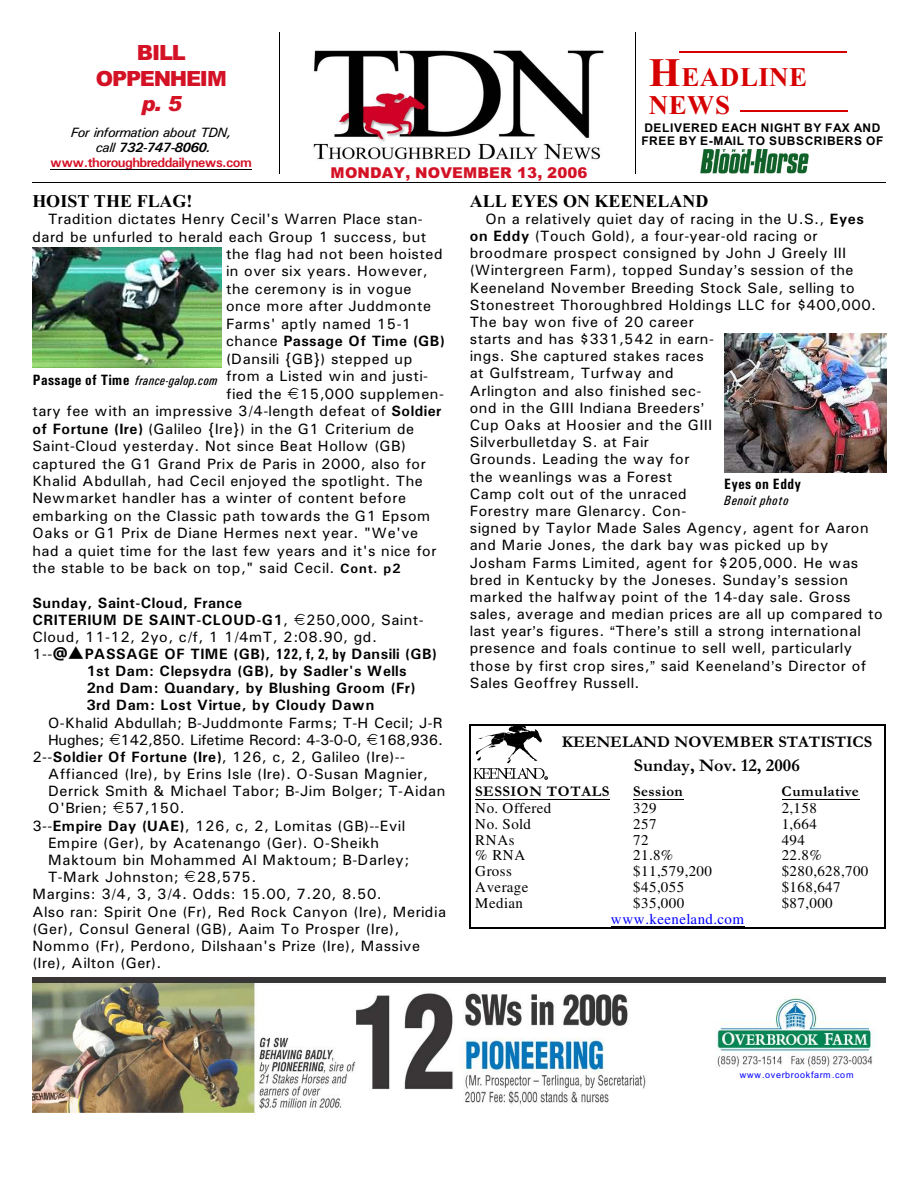
<style>
.page{position:relative;width:918px;height:1188px;background:#fff}
.page>*{position:absolute;margin:0;border:0;box-sizing:border-box;transform-origin:0 0}
.t1{font:700 27px/27.3px "Times New Roman";letter-spacing:.02em;color:#d60000}
.t2{font:900 21px/25.2px "Arial";letter-spacing:-.06em;color:#d41226;text-align:center}
.t3{font:italic 900 21px "Arial";color:#d41226}
.t4{font:700 18px "Times New Roman";color:#000}
.t5{font:700 18px "Garamond";letter-spacing:.005em;color:#000}
.t6{font:700 16.5px "Garamond";letter-spacing:.005em;color:#000}
.t7{font:15px/17.2px "Univers";letter-spacing:.03em;color:#000}
.t8{font:700 15px "Univers";letter-spacing:.035em;color:#000}
.t9{font:15px "Times";letter-spacing:.03em;color:#000}
.t10{font:15px "Univers";letter-spacing:-.01em;color:#000}
.t11{font:700 15px "Garamond";letter-spacing:.03em;color:#000}
.t12{font:900 15px "Arial";letter-spacing:.01em;color:#d41226}
.t13{font:15px "Times";letter-spacing:.03em;color:#00f}
.t14{font:700 15px "Univers Condensed";letter-spacing:.03em;color:#000}
.t15{font:700 13.5px/15px "Univers";letter-spacing:-.04em;color:#d41226;text-align:center}
.t16{font:italic 13.5px "Univers Condensed";letter-spacing:.02em;color:#000}
.t17{font:italic 13.5px "Univers Condensed";letter-spacing:.04em;color:#000}
.t18{font:700 12px/12.8px "Arial";letter-spacing:.045em;color:#000}
.t19{font:9px "Arial";letter-spacing:.09em;color:#00f}
.s1{font-weight:400;font-style:italic;color:#000}
.s2{font-style:italic;color:#000}
.s3{font-size:40.5px}
.s4{font-weight:400}
.s5{font-weight:700}
.s6{font-weight:700;font-size:13.5px}
.s7{font-family:"Univers Condensed"}
.s8{font-weight:700;font-style:normal;font-size:15px}
</style>
<div class="page">
<hr style="left:50px;top:170px;width:201px;height:1px;background:#000">
<img style="left:313px;top:50px;width:291px;height:110px">
<img style="left:700px;top:150px;width:109px;height:24px">
<hr style="left:280px;top:32px;width:1px;height:142px;background:#000">
<hr style="left:635px;top:32px;width:1px;height:142px;background:#000">
<hr style="left:32px;top:183px;width:853px;height:1px;background:#000">
<hr style="left:680px;top:51px;width:167px;height:1px;background:#d60000">
<hr style="left:740px;top:111px;width:108px;height:1px;background:#d60000">
<img style="left:32px;top:977px;width:854px;height:135px">
<img style="left:33px;top:248px;width:189px;height:120px">
<img style="left:724px;top:333px;width:162px;height:139px">
<svg style="left:473px;top:725px;width:74px;height:54px"></svg>
<hr style="left:475px;top:799px;width:135px;height:1px;background:#000">
<hr style="left:633px;top:799px;width:51px;height:1px;background:#000">
<hr style="left:782px;top:799px;width:77px;height:1px;background:#000">
<hr style="left:611px;top:926px;width:134px;height:1px;background:#000">
<hr style="left:470px;top:724px;width:1px;height:204px;background:#000">
<hr style="left:884px;top:724px;width:1px;height:204px;background:#000">
<hr style="left:470px;top:724px;width:415px;height:1px;background:#000">
<hr style="left:470px;top:927px;width:415px;height:1px;background:#000">
<h2 class="t2" style="left:96px;top:43px;width:132px">BILL<br>OPPENHEIM</h2>
<h2 class="t3" style="left:142px;top:95px;width:41px">p. 5</h2>
<p class="t15" style="left:50px;top:126px;width:203px"><span class="s1">For information about TDN,<br>call</span> <span class="s2">732-747-8060. </span>www.thoroughbreddailynews.com</p>
<p class="t12" style="left:331px;top:168px;width:258px">MONDAY, NOVEMBER 13, 2006</p>
<h1 class="t1" style="left:649px;top:66px;width:160px"><span class="s3">H</span>EADLINE<br>NEWS</h1>
<p class="t18" style="left:641px;top:123px;width:244px">DELIVERED EACH NIGHT BY FAX AND<br>FREE BY E-MAIL TO SUBSCRIBERS OF</p>
<p class="t4" style="left:32px;top:195px;width:162px">HOIST THE FLAG!</p>
<p class="t7" style="left:48px;top:212px;width:376px">Tradition dictates Henry Cecil's Warren Place stan-</p>
<p class="t7" style="left:32px;top:229px;width:396px">dard be unfurled to herald each Group 1 success, but</p>
<p class="t7" style="left:226px;top:247px;width:218px">the flag had not been hoisted</p>
<p class="t7" style="left:226px;top:264px;width:203px">in over six years. However,</p>
<p class="t7" style="left:226px;top:281px;width:187px">the ceremony is in vogue</p>
<p class="t7" style="left:226px;top:299px;width:206px">once more after Juddmonte</p>
<p class="t7" style="left:226px;top:316px;width:187px">Farms' aptly named 15-1</p>
<p class="t8" style="left:226px;top:336px;width:220px"><span class="s4">chance</span> Passage Of Time (GB)</p>
<p class="t7" style="left:226px;top:351px;width:188px">(Dansili {GB}) stepped up</p>
<p class="t7" style="left:226px;top:369px;width:204px">from a Listed win and justi-</p>
<p class="t7" style="left:226px;top:386px;width:219px">fied the 15,000 supplemen-</p>
<p class="t7" style="left:32px;top:404px;width:411px">tary fee with an impressive 3/4-length defeat of <span class="s5">Soldier</span></p>
<p class="t7" style="left:32px;top:421px;width:383px"><span class="s5">of Fortune (Ire)</span> (Galileo {Ire}) in the G1 Criterium de</p>
<p class="t7" style="left:32px;top:439px;width:375px">Saint-Cloud yesterday. Not since Beat Hollow (GB)</p>
<p class="t7" style="left:32px;top:456px;width:395px">captured the G1 Grand Prix de Paris in 2000, also for</p>
<p class="t7" style="left:32px;top:474px;width:392px">Khalid Abdullah, had Cecil enjoyed the spotlight. The</p>
<p class="t7" style="left:32px;top:491px;width:375px">Newmarket handler has a winter of content before</p>
<p class="t7" style="left:32px;top:508px;width:399px">embarking on the Classic path towards the G1 Epsom</p>
<p class="t7" style="left:32px;top:526px;width:387px">Oaks or G1 Prix de Diane Hermes next year. "We've</p>
<p class="t7" style="left:32px;top:543px;width:406px">had a quiet time for the last few years and it's nice for</p>
<p class="t7" style="left:32px;top:561px;width:370px">the stable to be back on top," said Cecil. <span class="s6">Cont. p2</span></p>
<p class="t8" style="left:32px;top:597px;width:211px">Sunday, Saint-Cloud, France</p>
<p class="t8" style="left:32px;top:615px;width:393px">CRITERIUM DE SAINT-CLOUD-G1<span class="s4">, 250,000, Saint-</span></p>
<p class="t7" style="left:32px;top:630px;width:346px">Cloud, 11-12, 2yo, c/f, 1 1/4mT, 2:08.90, gd.</p>
<p class="t8" style="left:32px;top:649px;width:406px"><span class="s4">1--</span>@▲PASSAGE OF TIME (GB), <span class="s7">122, f, 2, by</span> Dansili (GB)</p>
<p class="t8" style="left:86px;top:666px;width:322px">1st Dam: Clepsydra (GB), by Sadler's Wells</p>
<p class="t8" style="left:86px;top:683px;width:331px">2nd Dam: Quandary, by Blushing Groom (Fr)</p>
<p class="t8" style="left:86px;top:700px;width:289px">3rd Dam: Lost Virtue, by Cloudy Dawn</p>
<p class="t7" style="left:48px;top:715px;width:396px">O-Khalid Abdullah; B-Juddmonte Farms; T-H Cecil; J-R</p>
<p class="t10" style="left:48px;top:734px;width:396px">Hughes; 142,850. Lifetime Record: 4-3-0-0, 168,936.</p>
<p class="t7" style="left:32px;top:749px;width:374px">2--<span class="s5">Soldier Of Fortune (Ire)</span>, 126, c, 2, Galileo (Ire)--</p>
<p class="t7" style="left:48px;top:767px;width:382px">Affianced (Ire), by Erins Isle (Ire). O-Susan Magnier,</p>
<p class="t7" style="left:48px;top:784px;width:399px">Derrick Smith &amp; Michael Tabor; B-Jim Bolger; T-Aidan</p>
<p class="t7" style="left:48px;top:801px;width:138px">O'Brien; 57,150.</p>
<p class="t7" style="left:32px;top:818px;width:374px">3--<span class="s5">Empire Day (UAE)</span>, 126, c, 2, Lomitas (GB)--Evil</p>
<p class="t7" style="left:48px;top:835px;width:333px">Empire (Ger), by Acatenango (Ger). O-Sheikh</p>
<p class="t7" style="left:48px;top:853px;width:363px">Maktoum bin Mohammed Al Maktoum; B-Darley;</p>
<p class="t7" style="left:48px;top:870px;width:210px">T-Mark Johnston; 28,575.</p>
<p class="t7" style="left:32px;top:887px;width:351px">Margins: 3/4, 3, 3/4. Odds: 15.00, 7.20, 8.50.</p>
<p class="t7" style="left:32px;top:904px;width:415px">Also ran: Spirit One (Fr), Red Rock Canyon (Ire), Meridia</p>
<p class="t7" style="left:32px;top:921px;width:369px">(Ger), Consul General (GB), Aaim To Prosper (Ire),</p>
<p class="t7" style="left:32px;top:938px;width:389px">Nommo (Fr), Perdono, Dilshaan's Prize (Ire), Massive</p>
<p class="t7" style="left:32px;top:956px;width:131px">(Ire), Ailton (Ger).</p>
<p class="t16" style="left:33px;top:376px;width:186px"><span class="s8">Passage of Time</span> france-galop.com</p>
<p class="t4" style="left:470px;top:195px;width:240px">ALL EYES ON KEENELAND</p>
<p class="t7" style="left:470px;top:211px;width:415px;text-indent:16px">On a relatively quiet day of racing in the U.S., <span class="s5">Eyes on Eddy</span> (Touch Gold), a four-year-old racing or broodmare prospect consigned by John J Greely III (Wintergreen Farm), topped Sunday s session of the Keeneland November Breeding Stock Sale, selling to Stonestreet Thoroughbred Holdings LLC for $400,000.<br>The bay won five of 20 career<br>starts and has $331,542 in earn-<br>ings. She captured stakes races<br>at Gulfstream, Turfway and<br>Arlington and also finished sec-<br>ond in the GIII Indiana Breeders<br>Cup Oaks at Hoosier and the GIII<br>Silverbulletday S. at Fair<br>Grounds. Leading the way for<br>the weanlings was a Forest<br>Camp colt out of the unraced<br>Forestry mare Glenarcy. Con-<br>signed by Taylor Made Sales Agency, agent for Aaron and Marie Jones, the dark bay was picked up by Josham Farms Limited, agent for $205,000. He was bred in Kentucky by the Joneses. Sunday s session marked the halfway point of the 14-day sale. Gross sales, average and median prices are all up compared to last year s figures. There s still a strong international presence and foals continue to sell well, particularly those by first crop sires, said Keeneland s Director of Sales Geoffrey Russell.</p>
<p class="t14" style="left:724px;top:479px;width:78px">Eyes on Eddy</p>
<p class="t17" style="left:724px;top:496px;width:66px">Benoit photo</p>
<p class="t6" style="left:562px;top:736px;width:312px">KEENELAND NOVEMBER STATISTICS</p>
<p class="t5" style="left:634px;top:759px;width:167px">Sunday, Nov. 12, 2006</p>
<p class="t11" style="left:475px;top:786px;width:136px">SESSION TOTALS</p>
<p class="t11" style="left:633px;top:786px;width:51px">Session</p>
<p class="t11" style="left:782px;top:786px;width:79px">Cumulative</p>
<p class="t9" style="left:475px;top:802px;width:78px">No. Offered</p>
<p class="t9" style="left:633px;top:802px;width:25px">329</p>
<p class="t9" style="left:782px;top:802px;width:37px">2,158</p>
<p class="t9" style="left:475px;top:818px;width:57px">No. Sold</p>
<p class="t9" style="left:633px;top:818px;width:25px">257</p>
<p class="t9" style="left:782px;top:818px;width:37px">1,664</p>
<p class="t9" style="left:475px;top:834px;width:41px">RNAs</p>
<p class="t9" style="left:633px;top:834px;width:17px">72</p>
<p class="t9" style="left:782px;top:834px;width:25px">494</p>
<p class="t9" style="left:475px;top:850px;width:51px">% RNA</p>
<p class="t9" style="left:633px;top:850px;width:42px">21.8%</p>
<p class="t9" style="left:782px;top:850px;width:42px">22.8%</p>
<p class="t9" style="left:475px;top:866px;width:38px">Gross</p>
<p class="t9" style="left:633px;top:866px;width:80px">$11,579,200</p>
<p class="t9" style="left:782px;top:866px;width:88px">$280,628,700</p>
<p class="t9" style="left:475px;top:882px;width:55px">Average</p>
<p class="t9" style="left:633px;top:882px;width:53px">$45,055</p>
<p class="t9" style="left:782px;top:882px;width:60px">$168,647</p>
<p class="t9" style="left:475px;top:898px;width:49px">Median</p>
<p class="t9" style="left:633px;top:898px;width:53px">$35,000</p>
<p class="t9" style="left:782px;top:898px;width:53px">$87,000</p>
<p class="t13" style="left:611px;top:913px;width:135px">www.keeneland.com</p>
<p class="t19" style="left:740px;top:1071px;width:115px">www.overbrookfarm.com</p>
</div>
